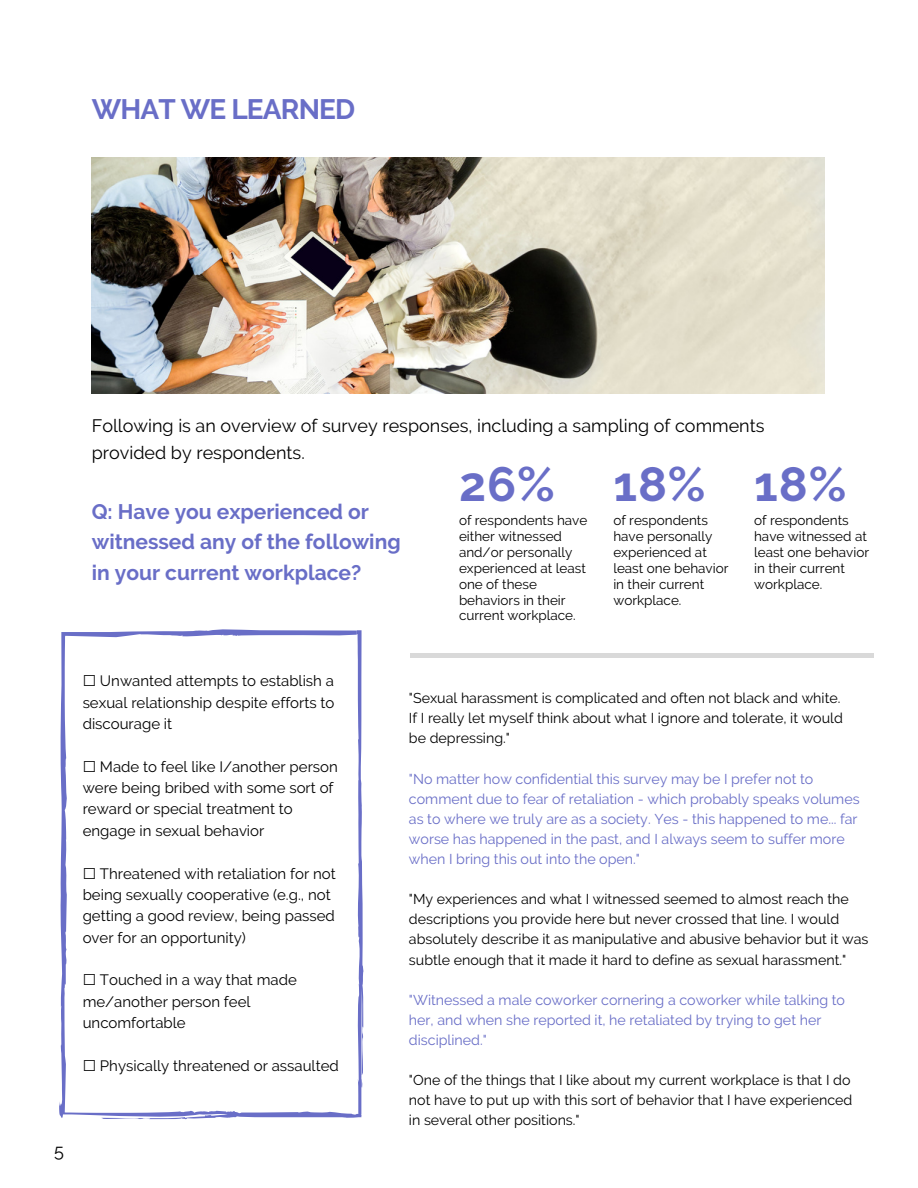
<style>
.page{position:relative;width:918px;height:1188px;background:#fff}
.page>*{position:absolute;margin:0;border:0;box-sizing:border-box;transform-origin:0 0}
.t1{font:700 48px "Raleway";color:#696ec7}
.t2{font:700 28.05px "Raleway";letter-spacing:-.03em;color:#696ec7}
.t3{font:700 21px/30.8px "Raleway";color:#696ec7}
.t4{font:18px/26.4px "Raleway";color:#000}
.t5{font:15px/21.3px "Raleway";color:#000}
.t6{font:14.25px/20.1px "Raleway";color:#000}
.t7{font:14.25px/20.1px "Raleway";color:#696ec7}
.t8{font:13.5px/15.9px "Raleway";color:#000}
.s1{font-family:"DejaVu Sans"}
</style>
<div class="page">
<img style="left:92px;top:158px;width:732px;height:236px">
<svg style="left:59px;top:629px;width:305px;height:491px"></svg>
<div style="left:410px;top:653px;width:394px;height:5px;background:#d9d9d9"></div>
<div style="left:479px;top:653px;width:395px;height:5px;background:#d9d9d9"></div>
<h2 class="t2" style="left:92px;top:92px;width:265px">WHAT WE LEARNED</h2>
<p class="t4" style="left:92px;top:413px;width:674px">Following is an overview of survey responses, including a sampling of comments provided by respondents.</p>
<h3 class="t3" style="left:92px;top:496px;width:279px">Q: Have you experienced or</h3>
<h3 class="t3" style="left:92px;top:527px;width:310px">witnessed any of the following in your current workplace?</h3>
<h1 class="t1" style="left:459px;top:456px;width:97px">26%</h1>
<p class="t8" style="left:459px;top:513px;width:130px">of respondents have either witnessed and/or personally experienced at least one of these behaviors in their current workplace.</p>
<h1 class="t1" style="left:613px;top:456px;width:94px">18%</h1>
<p class="t8" style="left:613px;top:513px;width:117px">of respondents have personally experienced at least one behavior in their current workplace.</p>
<h1 class="t1" style="left:754px;top:456px;width:94px">18%</h1>
<p class="t8" style="left:754px;top:513px;width:117px">of respondents have witnessed at least one behavior in their current workplace.</p>
<p class="t5" style="left:83px;top:670px;width:253px;text-align:justify"><span class="s1">☐</span> Unwanted attempts to establish a sexual relationship despite efforts to discourage it</p>
<p class="t5" style="left:83px;top:756px;width:257px"><span class="s1">☐</span> Made to feel like I/another person were being bribed with some sort of reward or special treatment to engage in sexual behavior</p>
<p class="t5" style="left:83px;top:863px;width:255px"><span class="s1">☐</span> Threatened with retaliation for not being sexually cooperative (e.g., not getting a good review, being passed over for an opportunity)</p>
<p class="t5" style="left:83px;top:970px;width:216px"><span class="s1">☐</span> Touched in a way that made me/another person feel uncomfortable</p>
<p class="t5" style="left:83px;top:1055px;width:258px"><span class="s1">☐</span> Physically threatened or assaulted</p>
<p class="t4" style="left:54px;top:1138px;width:11px">5</p>
<p class="t6" style="left:409px;top:688px;width:436px">"Sexual harassment is complicated and often not black and white.<br>If I really let myself think about what I ignore and tolerate, it would be depressing."</p>
<p class="t7" style="left:409px;top:769px;width:452px">"No matter how confidential this survey may be I prefer not to comment due to fear of retaliation - which probably speaks volumes as to where we truly are as a society. Yes - this happened to me... far worse has happened in the past, and I always seem to suffer more when I bring this out into the open."</p>
<p class="t6" style="left:409px;top:889px;width:461px">"My experiences and what I witnessed seemed to almost reach the descriptions you provide here but never crossed that line. I would absolutely describe it as manipulative and abusive behavior but it was subtle enough that it made it hard to define as sexual harassment."</p>
<p class="t7" style="left:409px;top:990px;width:438px">"Witnessed a male coworker cornering a coworker while talking to her, and when she reported it, he retaliated by trying to get her disciplined."</p>
<p class="t6" style="left:409px;top:1070px;width:445px">"One of the things that I like about my current workplace is that I do not have to put up with this sort of behavior that I have experienced in several other positions."</p>
</div>
